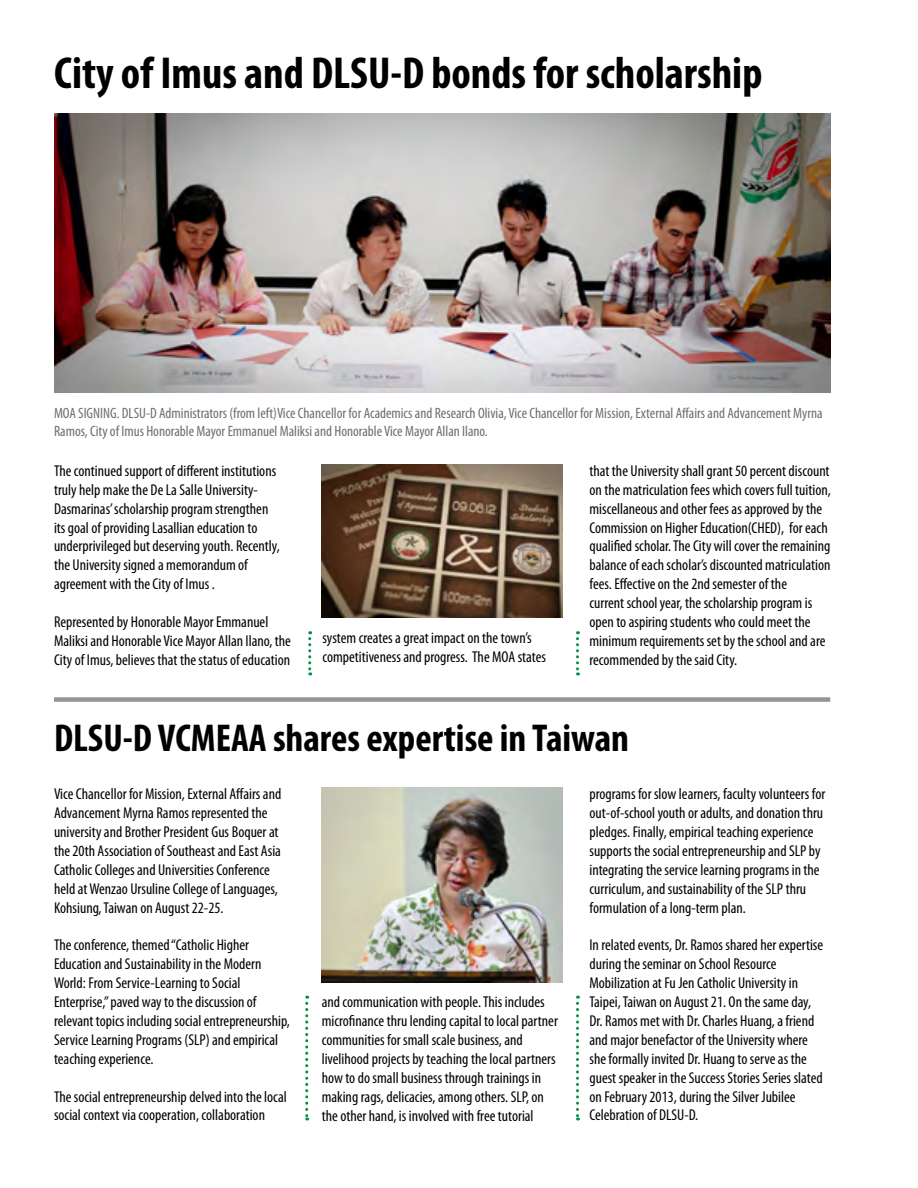
<style>
.page{position:relative;width:918px;height:1188px;background:#fff}
.page>*{position:absolute;margin:0;border:0;box-sizing:border-box;transform-origin:0 0}
.t1{font:700 condensed 45px "Myriad Pro";color:#000}
.t2{font:700 condensed 39px "Myriad Pro";color:#000}
.t3{font:condensed 15.75px/18.9px "Myriad Pro";color:#000}
.t4{font:condensed 15px/18px "Myriad Pro";color:#6d6e71}
</style>
<div class="page">
<img style="left:54px;top:113px;width:776px;height:279px">
<img style="left:322px;top:464px;width:241px;height:154px">
<div style="left:54px;top:697px;width:776px;height:5px;background:#939598"></div>
<img style="left:322px;top:787px;width:241px;height:196px">
<svg style="left:305px;top:996px;width:3px;height:124px"></svg>
<svg style="left:576px;top:996px;width:3px;height:124px"></svg>
<svg style="left:576px;top:631px;width:3px;height:44px"></svg>
<svg style="left:308px;top:631px;width:3px;height:44px"></svg>
<h1 class="t1" style="left:54px;top:45px;width:710px">City of Imus and DLSU-D bonds for scholarship</h1>
<p class="t4" style="left:54px;top:403px;width:770px">MOA SIGNING. DLSU-D Administrators (from left)Vice Chancellor for Academics and Research Olivia, Vice Chancellor for Mission, External Affairs and Advancement Myrna<br>Ramos, City of Imus Honorable Mayor Emmanuel Maliksi and Honorable Vice Mayor Allan Ilano.</p>
<p class="t3" style="left:54px;top:461px;width:227px">The continued support of different institutions truly help make the De La Salle University-Dasmarinas’ scholarship program strengthen its goal of providing Lasallian education to underprivileged but deserving youth. Recently, the University signed a memorandum of agreement with the City of Imus .</p>
<p class="t3" style="left:54px;top:612px;width:239px">Represented by Honorable Mayor Emmanuel<br>Maliksi and Honorable Vice Mayor Allan Ilano, the<br>City of Imus, believes that the status of education</p>
<p class="t3" style="left:322px;top:628px;width:225px">system creates a great impact on the town’s competitiveness and progress. The MOA states</p>
<p class="t3" style="left:590px;top:461px;width:243px">that the University shall grant 50 percent discount on the matriculation fees which covers full tuition, miscellaneous and other fees as approved by the Commission on Higher Education(CHED), for each qualified scholar. The City will cover the remaining balance of each scholar’s discounted matriculation fees. Effective on the 2nd semester of the<br>current school year, the scholarship program is open to aspiring students who could meet the minimum requirements set by the school and are recommended by the said City.</p>
<h2 class="t2" style="left:54px;top:713px;width:577px">DLSU-D VCMEAA shares expertise in Taiwan</h2>
<p class="t3" style="left:54px;top:784px;width:229px">Vice Chancellor for Mission, External Affairs and Advancement Myrna Ramos represented the university and Brother President Gus Boquer at the 20th Association of Southeast and East Asia Catholic Colleges and Universities Conference held at Wenzao Ursuline College of Languages, Kohsiung, Taiwan on August 22-25.</p>
<p class="t3" style="left:54px;top:936px;width:237px">The conference, themed “Catholic Higher Education and Sustainability in the Modern World: From Service-Learning to Social Enterprise,” paved way to the discussion of relevant topics including social entrepreneurship, Service Learning Programs (SLP) and empirical teaching experience.</p>
<p class="t3" style="left:54px;top:1087px;width:234px">The social entrepreneurship delved into the local social context via cooperation, collaboration</p>
<p class="t3" style="left:322px;top:993px;width:238px">and communication with people. This includes microfinance thru lending capital to local partner communities for small scale business, and livelihood projects by teaching the local partners how to do small business through trainings in making rags, delicacies, among others. SLP, on the other hand, is involved with free tutorial</p>
<p class="t3" style="left:590px;top:784px;width:237px">programs for slow learners, faculty volunteers for out-of-school youth or adults, and donation thru pledges. Finally, empirical teaching experience supports the social entrepreneurship and SLP by integrating the service learning programs in the curriculum, and sustainability of the SLP thru formulation of a long-term plan.</p>
<p class="t3" style="left:590px;top:936px;width:235px">In related events, Dr. Ramos shared her expertise during the seminar on School Resource Mobilization at Fu Jen Catholic University in Taipei, Taiwan on August 21. On the same day, Dr. Ramos met with Dr. Charles Huang, a friend and major benefactor of the University where she formally invited Dr. Huang to serve as the guest speaker in the Success Stories Series slated on February 2013, during the Silver Jubilee Celebration of DLSU-D.</p>
</div>
